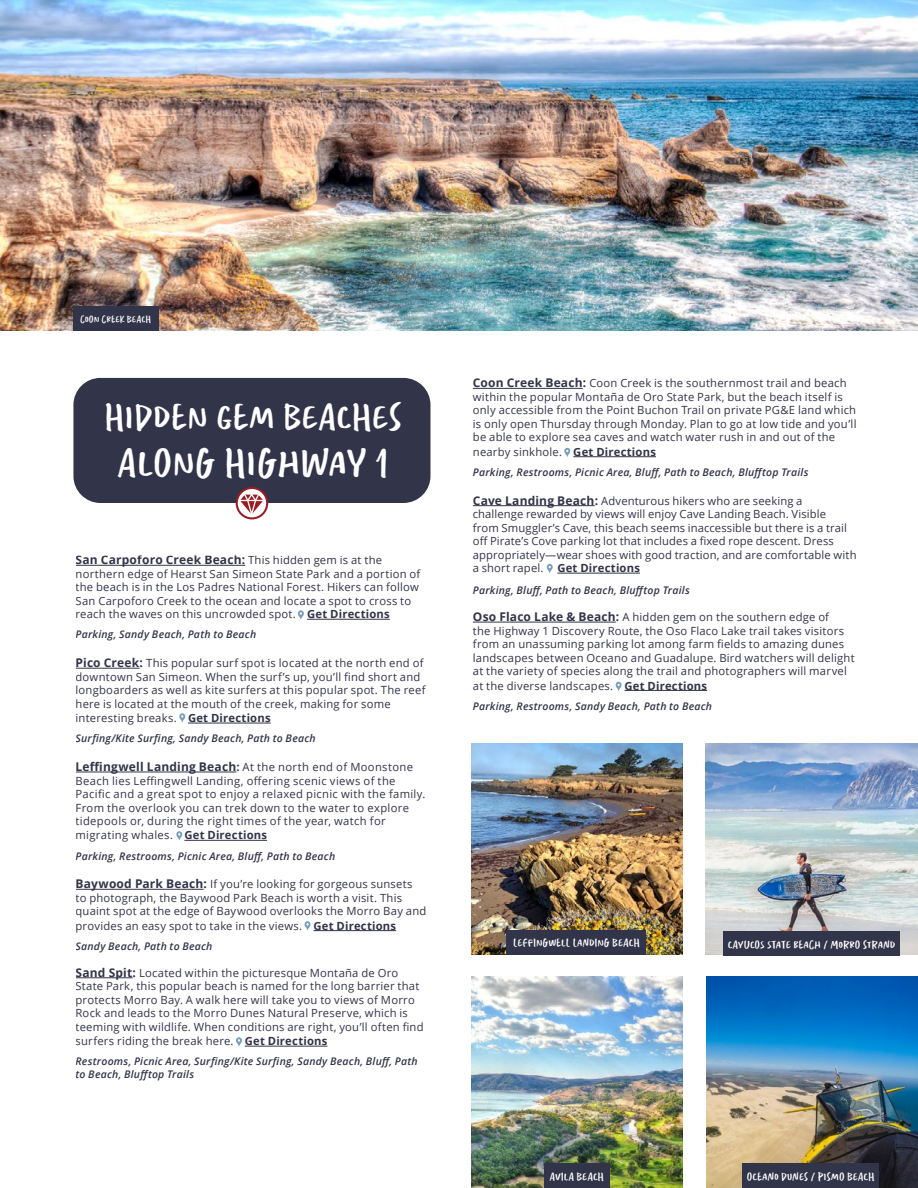
<style>
.page{position:relative;width:918px;height:1188px;background:#fff}
.page>*{position:absolute;margin:0;border:0;box-sizing:border-box;transform-origin:0 0}
.t1{font:42px "Lemonado Caps Smooth";color:#fff}
.t2{font:39px "Lemonado Caps Smooth";color:#fff}
.t3{font:12px "Lemonado Caps Smooth";color:#fff}
.t4{font:700 12px "Open Sans";letter-spacing:.015em;color:#33334a}
.t5{font:11.25px/13.6px "Open Sans";letter-spacing:.02em;color:#33334a}
.t6{font:italic 600 10.5px/12.6px "Open Sans";letter-spacing:.02em;color:#33334a}
.t7{font:10.5px "Lemonado Caps Smooth";color:#fff}
.s1{font-weight:400;font-size:11.25px}
.s2{font-weight:700}
.s3{font-weight:700;font-size:12px}
</style>
<div class="page">
<img style="left:0;top:0;width:918px;height:331px">
<svg style="left:75px;top:564px;width:322px;height:483px"></svg>
<div style="left:73px;top:378px;width:357px;height:125px;background:#323449;border-radius:27px"></div>
<svg style="left:237px;top:488px;width:30px;height:30px"></svg>
<div style="left:236px;top:487px;width:32px;height:32px;border:2px solid #9b1c21;border-radius:50%"></div>
<svg style="left:241px;top:495px;width:22px;height:18px"></svg>
<img style="left:471px;top:744px;width:211px;height:211px">
<img style="left:706px;top:744px;width:212px;height:211px">
<img style="left:471px;top:977px;width:211px;height:211px">
<img style="left:706px;top:977px;width:212px;height:211px">
<div style="left:73px;top:307px;width:86px;height:24px;background:#323449"></div>
<div style="left:507px;top:930px;width:139px;height:25px;background:#323449"></div>
<div style="left:723px;top:932px;width:177px;height:24px;background:#323449"></div>
<div style="left:544px;top:1164px;width:65px;height:24px;background:#323449"></div>
<div style="left:742px;top:1164px;width:137px;height:24px;background:#323449"></div>
<hr style="left:473px;top:388px;width:110px;height:1px;background:#33334a">
<hr style="left:573px;top:456px;width:83px;height:1px;background:#33334a">
<hr style="left:473px;top:505px;width:122px;height:1px;background:#33334a">
<hr style="left:557px;top:573px;width:83px;height:1px;background:#33334a">
<hr style="left:473px;top:622px;width:143px;height:1px;background:#33334a">
<hr style="left:624px;top:690px;width:83px;height:1px;background:#33334a">
<svg style="left:298px;top:610px;width:6px;height:9px"></svg>
<svg style="left:179px;top:713px;width:6px;height:9px"></svg>
<svg style="left:176px;top:831px;width:6px;height:9px"></svg>
<svg style="left:304px;top:921px;width:7px;height:9px"></svg>
<svg style="left:236px;top:1037px;width:6px;height:9px"></svg>
<svg style="left:564px;top:448px;width:6px;height:9px"></svg>
<svg style="left:547px;top:564px;width:6px;height:9px"></svg>
<svg style="left:615px;top:682px;width:7px;height:9px"></svg>
<p class="t7" style="left:80px;top:312px;width:58px">COON CREEK BEACH</p>
<h2 class="t2" style="left:104px;top:393px;width:215px">HIDDEN GEM BEACHES</h2>
<h1 class="t1" style="left:117px;top:437px;width:40px">ALONG</h1>
<h1 class="t1" style="left:224px;top:437px;width:43px">HIGHWAY</h1>
<h1 class="t1" style="left:375px;top:437px;width:15px">1</h1>
<p class="t4" style="left:76px;top:552px;width:308px">San Carpoforo Creek Beach: <span class="s1">This hidden gem is at the</span></p>
<p class="t5" style="left:76px;top:567px;width:346px">northern edge of Hearst San Simeon State Park and a portion of the beach is in the Los Padres National Forest. Hikers can follow San Carpoforo Creek to the ocean and locate a spot to cross to reach the waves on this uncrowded spot. <span class="s2">Get Directions</span></p>
<p class="t6" style="left:76px;top:628px;width:182px">Parking, Sandy Beach, Path to Beach</p>
<p class="t5" style="left:76px;top:656px;width:352px"><span class="s3">Pico Creek:</span> This popular surf spot is located at the north end of downtown San Simeon. When the surf’s up, you’ll find short and longboarders as well as kite surfers at this popular spot. The reef here is located at the mouth of the creek, making for some interesting breaks. <span class="s2">Get Directions</span></p>
<p class="t6" style="left:76px;top:732px;width:242px">Surfing/Kite Surfing, Sandy Beach, Path to Beach</p>
<p class="t5" style="left:76px;top:760px;width:351px"><span class="s3">Leffingwell Landing Beach</span><span class="s2">:</span> At the north end of Moonstone Beach lies Leffingwell Landing, offering scenic views of the Pacific and a great spot to enjoy a relaxed picnic with the family.<br>From the overlook you can trek down to the water to explore tidepools or, during the right times of the year, watch for migrating whales. <span class="s2">Get Directions</span></p>
<p class="t6" style="left:76px;top:849px;width:261px">Parking, Restrooms, Picnic Area, Bluff, Path to Beach</p>
<p class="t5" style="left:76px;top:877px;width:352px"><span class="s3">Baywood Park Beach:</span> If you’re looking for gorgeous sunsets<br>to photograph, the Baywood Park Beach is worth a visit. This quaint spot at the edge of Baywood overlooks the Morro Bay and provides an easy spot to take in the views. <span class="s2">Get Directions</span></p>
<p class="t6" style="left:76px;top:940px;width:138px">Sandy Beach, Path to Beach</p>
<p class="t5" style="left:76px;top:966px;width:350px"><span class="s3">Sand Spit:</span> Located within the picturesque Montaña de Oro State Park, this popular beach is named for the long barrier that protects Morro Bay. A walk here will take you to views of Morro Rock and leads to the Morro Dunes Natural Preserve, which is teeming with wildlife. When conditions are right, you’ll often find surfers riding the break here. <span class="s2">Get Directions</span></p>
<p class="t6" style="left:76px;top:1055px;width:344px">Restrooms, Picnic Area, Surfing/Kite Surfing, Sandy Beach, Bluff, Path to Beach, Blufftop Trails</p>
<p class="t5" style="left:473px;top:376px;width:385px"><span class="s3">Coon Creek Beach:</span> Coon Creek is the southernmost trail and beach within the popular Montaña de Oro State Park, but the beach itself is only accessible from the Point Buchon Trail on private PG&amp;E land which is only open Thursday through Monday. Plan to go at low tide and you’ll be able to explore sea caves and watch water rush in and out of the nearby sinkhole. <span class="s2">Get Directions</span></p>
<p class="t6" style="left:473px;top:466px;width:337px">Parking, Restrooms, Picnic Area, Bluff, Path to Beach, Blufftop Trails</p>
<p class="t5" style="left:473px;top:494px;width:385px"><span class="s3">Cave Landing Beach:</span> Adventurous hikers who are seeking a<br>challenge rewarded by views will enjoy Cave Landing Beach. Visible<br>from Smuggler’s Cave, this beach seems inaccessible but there is a trail off Pirate’s Cove parking lot that includes a fixed rope descent. Dress appropriately—wear shoes with good traction, and are comfortable with a short rapel. <span class="s2">Get Directions</span></p>
<p class="t6" style="left:473px;top:584px;width:218px">Parking, Bluff, Path to Beach, Blufftop Trails</p>
<p class="t5" style="left:473px;top:610px;width:383px"><span class="s3">Oso Flaco Lake &amp; Beach:</span> A hidden gem on the southern edge of<br>the Highway 1 Discovery Route, the Oso Flaco Lake trail takes visitors from an unassuming parking lot among farm fields to amazing dunes landscapes between Oceano and Guadalupe. Bird watchers will delight at the variety of species along the trail and photographers will marvel at the diverse landscapes. <span class="s2">Get Directions</span></p>
<p class="t6" style="left:473px;top:699px;width:241px">Parking, Restrooms, Sandy Beach, Path to Beach</p>
<p class="t3" style="left:513px;top:936px;width:112px">LEFFINGWELL LANDI NG BEACH</p>
<p class="t3" style="left:728px;top:937px;width:163px">CAYUCOS STATE BEACH / MORRO STRAND</p>
<p class="t3" style="left:549px;top:1170px;width:40px">AVI LA BEACH</p>
<p class="t3" style="left:747px;top:1170px;width:47px">OCEANO DUNES</p>
<p class="t3" style="left:811px;top:1170px;width:49px">/ PISMO BEACH</p>
</div>
